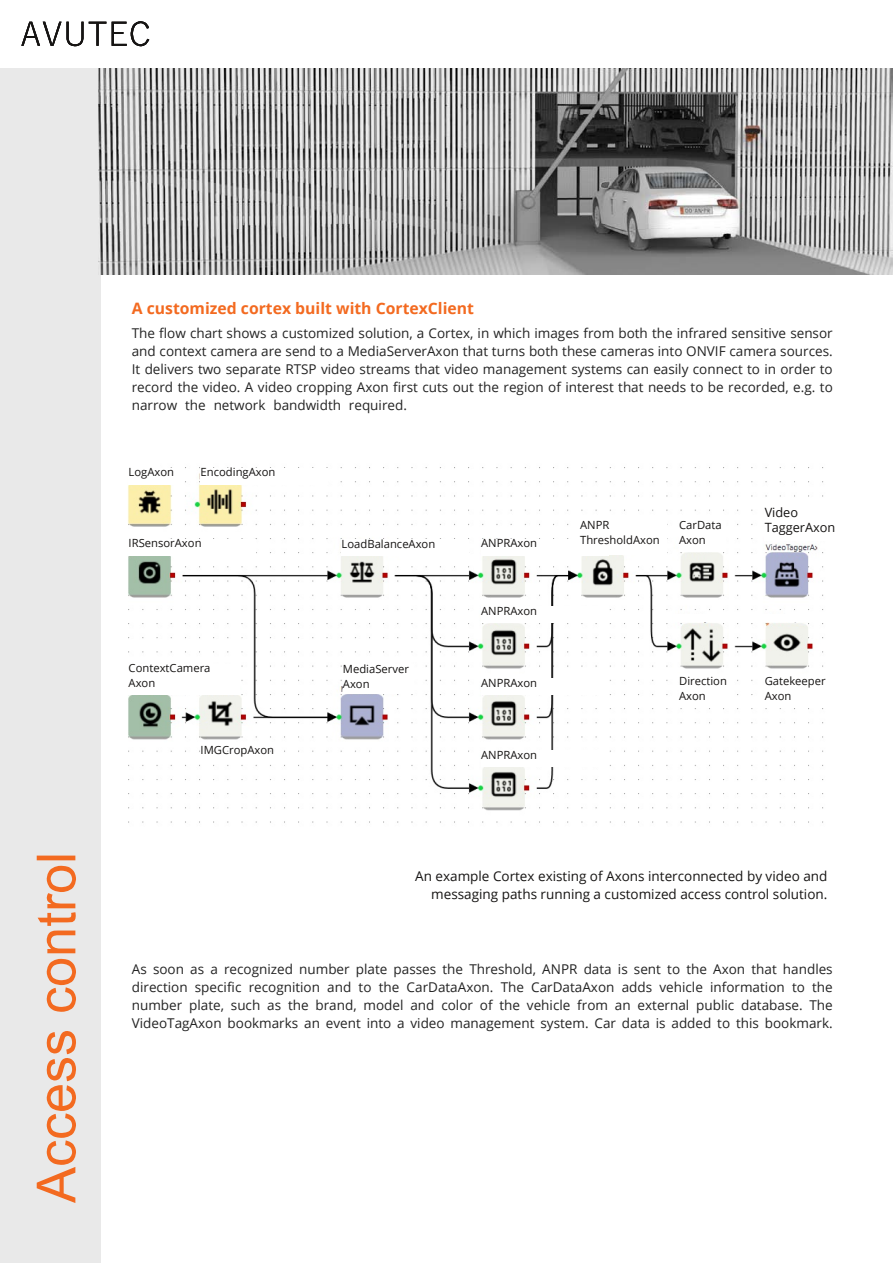
<style>
.page{position:relative;width:893px;height:1263px;background:#fff}
.page>*{position:absolute;margin:0;border:0;box-sizing:border-box;transform-origin:0 0}
.t1{font:700 15.75px "Open Sans";color:#f36a20}
.t2{font:13.5px/18px "Open Sans";color:#232323;text-align:justify}
.t3{font:13.5px/18px "Open Sans";color:#161413;text-align:right}
.t4{font:12.75px "Open Sans";color:#161413}
.t5{font:11.25px/15px "Open Sans";color:#161413}
</style>
<div class="page">
<div style="left:0;top:68px;width:100px;height:1194px;background:#e9e9e9"></div>
<img style="left:99px;top:68px;width:794px;height:207px">
<img style="left:128px;top:467px;width:696px;height:356px">
<div style="left:126px;top:457px;width:34px;height:11px;background:#fff"></div>
<div style="left:129px;top:529px;width:34px;height:11px;background:#fff"></div>
<svg style="left:37px;top:1031px;width:39px;height:172px"></svg>
<svg style="left:47px;top:959px;width:29px;height:53px"></svg>
<svg style="left:38px;top:866px;width:38px;height:87px"></svg>
<div style="left:37px;top:855px;width:38px;height:5px;background:#f36a20"></div>
<div style="left:129px;top:468px;width:53px;height:16px;background:#fff"></div>
<div style="left:129px;top:664px;width:111px;height:30px;background:#fff"></div>
<div style="left:343px;top:664px;width:71px;height:29px;background:#fff"></div>
<div style="left:342px;top:539px;width:127px;height:17px;background:#fff"></div>
<div style="left:129px;top:539px;width:127px;height:17px;background:#fff"></div>
<div style="left:481px;top:539px;width:128px;height:17px;background:#fff"></div>
<div style="left:679px;top:677px;width:50px;height:31px;background:#fff"></div>
<div style="left:679px;top:520px;width:46px;height:31px;background:#fff"></div>
<div style="left:765px;top:508px;width:116px;height:33px;background:#fff"></div>
<div style="left:580px;top:520px;width:87px;height:35px;background:#fff"></div>
<div style="left:481px;top:606px;width:128px;height:17px;background:#fff"></div>
<div style="left:481px;top:678px;width:128px;height:17px;background:#fff"></div>
<div style="left:481px;top:750px;width:128px;height:17px;background:#fff"></div>
<div style="left:765px;top:677px;width:77px;height:31px;background:#fff"></div>
<div style="left:673px;top:614px;width:140px;height:8px;background:#fff"></div>
<div style="left:201px;top:468px;width:127px;height:16px;background:#fff"></div>
<svg style="left:21px;top:22px;width:85px;height:24px"></svg>
<svg style="left:112px;top:21px;width:37px;height:25px"></svg>
<p class="t1" style="left:132px;top:297px;width:344px">A customized cortex built with CortexClient</p>
<p class="t2" style="left:132px;top:324px;width:702px">The flow chart shows a customized solution, a Cortex, in which images from both the infrared sensitive sensor and context camera are send to a MediaServerAxon that turns both these cameras into ONVIF camera sources.<br>It delivers two separate RTSP video streams that video management systems can easily connect to in order to record the video. A video cropping Axon first cuts out the region of interest that needs to be recorded, e.g. to narrow the network bandwidth required.</p>
<p class="t5" style="left:129px;top:464px;width:47px">LogAxon</p>
<p class="t5" style="left:201px;top:464px;width:76px">EncodingAxon</p>
<p class="t5" style="left:129px;top:536px;width:74px">IRSensorAxon</p>
<p class="t5" style="left:342px;top:536px;width:95px">LoadBalanceAxon</p>
<p class="t5" style="left:481px;top:535px;width:58px">ANPRAxon</p>
<p class="t5" style="left:129px;top:660px;width:83px">ContextCamera<br>Axon</p>
<p class="t5" style="left:201px;top:742px;width:75px">IMGCropAxon</p>
<p class="t5" style="left:343px;top:661px;width:68px">MediaServer<br>Axon</p>
<p class="t5" style="left:481px;top:603px;width:58px">ANPRAxon</p>
<p class="t5" style="left:481px;top:675px;width:58px">ANPRAxon</p>
<p class="t5" style="left:481px;top:747px;width:58px">ANPRAxon</p>
<p class="t4" style="left:765px;top:504px;width:35px">Video</p>
<p class="t5" style="left:580px;top:517px;width:31px">ANPR</p>
<p class="t4" style="left:765px;top:519px;width:72px">TaggerAxon</p>
<p class="t5" style="left:580px;top:532px;width:81px">ThresholdAxon</p>
<p class="t5" style="left:679px;top:517px;width:44px">CarData<br>Axon</p>
<p class="t5" style="left:679px;top:673px;width:49px">Direction<br>Axon</p>
<p class="t5" style="left:765px;top:673px;width:63px">Gatekeeper<br>Axon</p>
<p class="t3" style="left:415px;top:867px;width:414px">An example Cortex existing of Axons interconnected by video and messaging paths running a customized access control solution.</p>
<p class="t2" style="left:132px;top:960px;width:702px">As soon as a recognized number plate passes the Threshold, ANPR data is sent to the Axon that handles direction specific recognition and to the CarDataAxon. The CarDataAxon adds vehicle information to the number plate, such as the brand, model and color of the vehicle from an external public database. The VideoTagAxon bookmarks an event into a video management system. Car data is added to this bookmark.</p>
</div>
